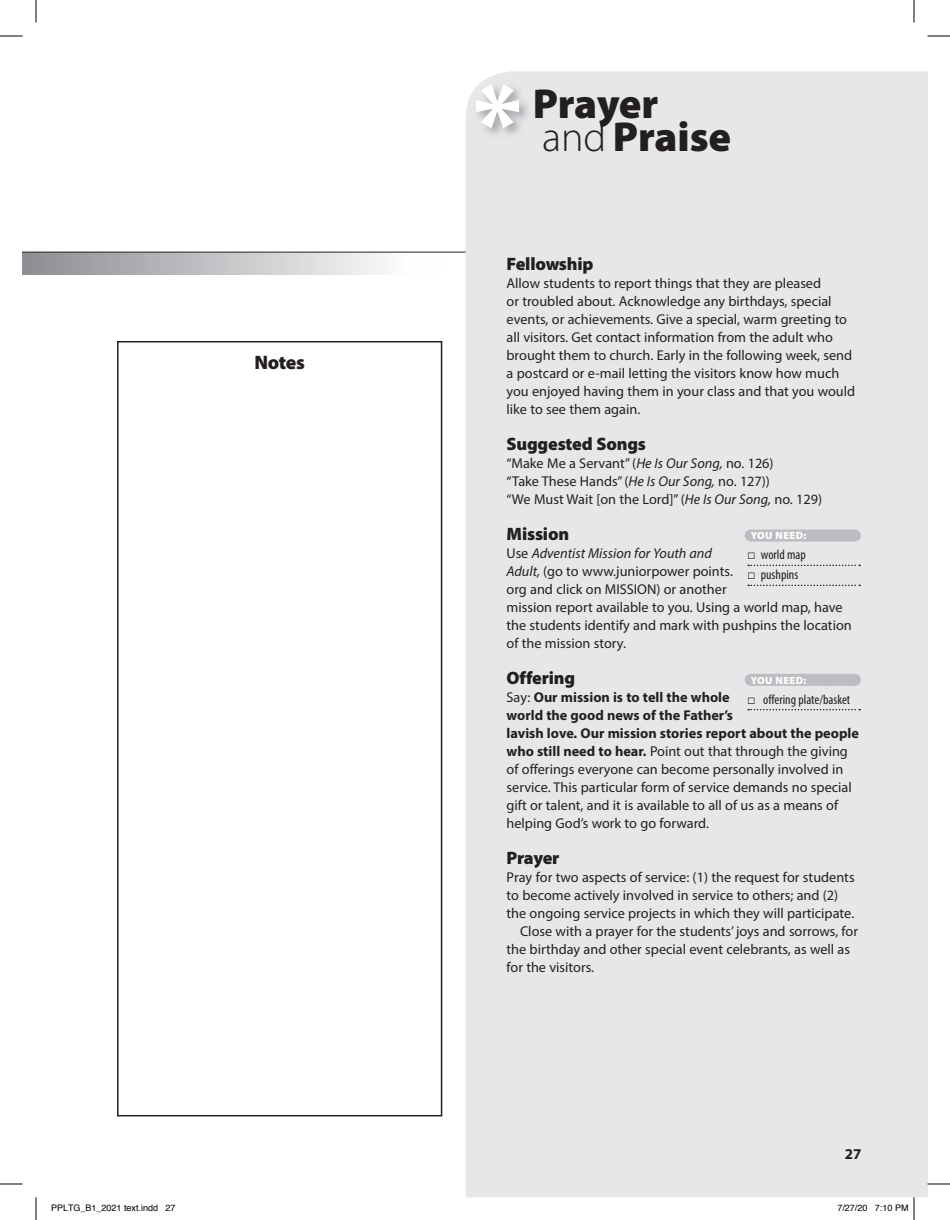
<style>
.page{position:relative;width:950px;height:1220px;background:#fff}
.page>*{position:absolute;margin:0;border:0;box-sizing:border-box;transform-origin:0 0}
.t1{font:900 105px "Myriad Pro";color:#fff}
.t2{font:900 42px "Myriad Pro";letter-spacing:-.005em;color:#231f20}
.t3{font:900 19.5px "Myriad Pro";letter-spacing:-.02em;color:#231f20}
.t4{font:900 18px "Myriad Pro";letter-spacing:-.01em;color:#231f20}
.t5{font:700 15px "Myriad Pro";color:#231f20}
.t6{font:14.25px/18px "Myriad Pro";color:#231f20}
.t7{font:condensed 13.5px "Myriad Pro";color:#231f20}
.t8{font:900 10.5px "Myriad Pro";letter-spacing:.04em;color:#fff}
.t9{font:9px "Helvetica";color:#000}
.s1{font-weight:300}
.s2{font-style:italic}
.s3{font-weight:700}
</style>
<div class="page">
<div style="left:22px;top:252px;width:420px;height:22px;background:linear-gradient(to right,#8b8d91,#fff)"></div>
<hr style="left:22px;top:252px;width:905px;height:1px;background:#231f20">
<div style="left:465px;top:71px;width:462px;height:1126px;background:#e6e7e9"></div>
<img style="left:473px;top:82px;width:58px;height:57px">
<div style="left:750px;top:674px;width:104px;height:12px;background:#bcbdc0"></div>
<svg style="left:854px;top:674px;width:1px;height:12px"></svg>
<svg style="left:747px;top:696px;width:113px;height:14px;background:#e0e1e3"></svg>
<div style="left:117px;top:341px;width:325px;height:775px;border:2px solid #231f20"></div>
<div style="left:750px;top:529px;width:104px;height:12px;background:#bcbdc0"></div>
<svg style="left:776px;top:529px;width:65px;height:1px"></svg>
<svg style="left:854px;top:529px;width:1px;height:12px"></svg>
<svg style="left:747px;top:552px;width:113px;height:14px;background:#dfdfe1"></svg>
<svg style="left:747px;top:572px;width:113px;height:14px;background:#dfdfe1"></svg>
<svg style="left:0;top:36px;width:22px;height:1px"></svg>
<svg style="left:927px;top:36px;width:23px;height:1px"></svg>
<svg style="left:0;top:1183px;width:22px;height:1px"></svg>
<svg style="left:927px;top:1183px;width:23px;height:1px"></svg>
<svg style="left:36px;top:0;width:1px;height:22px"></svg>
<svg style="left:36px;top:1197px;width:1px;height:23px"></svg>
<svg style="left:913px;top:0;width:1px;height:22px"></svg>
<svg style="left:874px;top:1197px;width:40px;height:23px"></svg>
<h3 class="t3" style="left:254px;top:350px;width:52px">Notes</h3>
<h1 class="t1" style="left:472px;top:51px;width:51px">*</h1>
<h2 class="t2" style="left:533px;top:75px;width:127px">Prayer</h2>
<h2 class="t2" style="left:542px;top:108px;width:191px"><span class="s1">and</span> Praise</h2>
<p class="t4" style="left:506px;top:252px;width:88px">Fellowship</p>
<p class="t6" style="left:506px;top:274px;width:350px">Allow students to report things that they are pleased<br>or troubled about. Acknowledge any birthdays, special events, or achievements. Give a special, warm greeting to all visitors. Get contact information from the adult who brought them to church. Early in the following week, send a postcard or e-mail letting the visitors know how much you enjoyed having them in your class and that you would like to see them again.</p>
<p class="t4" style="left:506px;top:432px;width:141px">Suggested Songs</p>
<p class="t6" style="left:506px;top:454px;width:317px">“Make Me a Servant” (<span class="s2">He Is Our Song,</span> no. 126)<br>“Take These Hands” (<span class="s2">He Is Our Song,</span> no. 127))<br>“We Must Wait [on the Lord]” (<span class="s2">He Is Our Song,</span> no. 129)</p>
<p class="t4" style="left:506px;top:522px;width:64px">Mission</p>
<p class="t6" style="left:506px;top:544px;width:347px">Use <span class="s2">Adventist Mission for Youth and<br>Adult,</span> (go to www.juniorpower points.<br>org and click on MISSION) or another<br>mission report available to you. Using a world map, have the students identify and mark with pushpins the location of the mission story.</p>
<p class="t4" style="left:506px;top:666px;width:70px">Offering</p>
<p class="t6" style="left:506px;top:688px;width:354px">Say: <span class="s3">Our mission is to tell the whole<br>world the good news of the Father’s<br>lavish love. Our mission stories report about the people who still need to hear.</span> Point out that through the giving of offerings everyone can become personally involved in service. This particular form of service demands no special gift or talent, and it is available to all of us as a means of helping God’s work to go forward.</p>
<p class="t4" style="left:506px;top:846px;width:54px">Prayer</p>
<p class="t6" style="left:506px;top:868px;width:349px">Pray for two aspects of service: (1) the request for students</p>
<p class="t6" style="left:506px;top:886px;width:333px">to become actively involved in service to others; and (2)</p>
<p class="t6" style="left:506px;top:904px;width:349px">the ongoing service projects in which they will participate.</p>
<p class="t6" style="left:520px;top:922px;width:339px">Close with a prayer for the students’ joys and sorrows, for</p>
<p class="t6" style="left:506px;top:940px;width:345px">the birthday and other special event celebrants, as well as</p>
<p class="t6" style="left:506px;top:958px;width:89px">for the visitors.</p>
<p class="t8" style="left:750px;top:528px;width:57px">YOU NEED:</p>
<p class="t7" style="left:747px;top:546px;width:60px">◻ world map</p>
<p class="t7" style="left:747px;top:566px;width:52px">◻ pushpins</p>
<p class="t8" style="left:750px;top:673px;width:57px">YOU NEED:</p>
<p class="t7" style="left:747px;top:691px;width:104px">◻ offering plate/basket</p>
<p class="t5" style="left:844px;top:1144px;width:18px">27</p>
<p class="t9" style="left:51px;top:1200px;width:126px">PPLTG_B1_2021 text.indd 27</p>
<p class="t9" style="left:837px;top:1200px;width:73px">7/27/20 7:10 PM</p>
</div>
